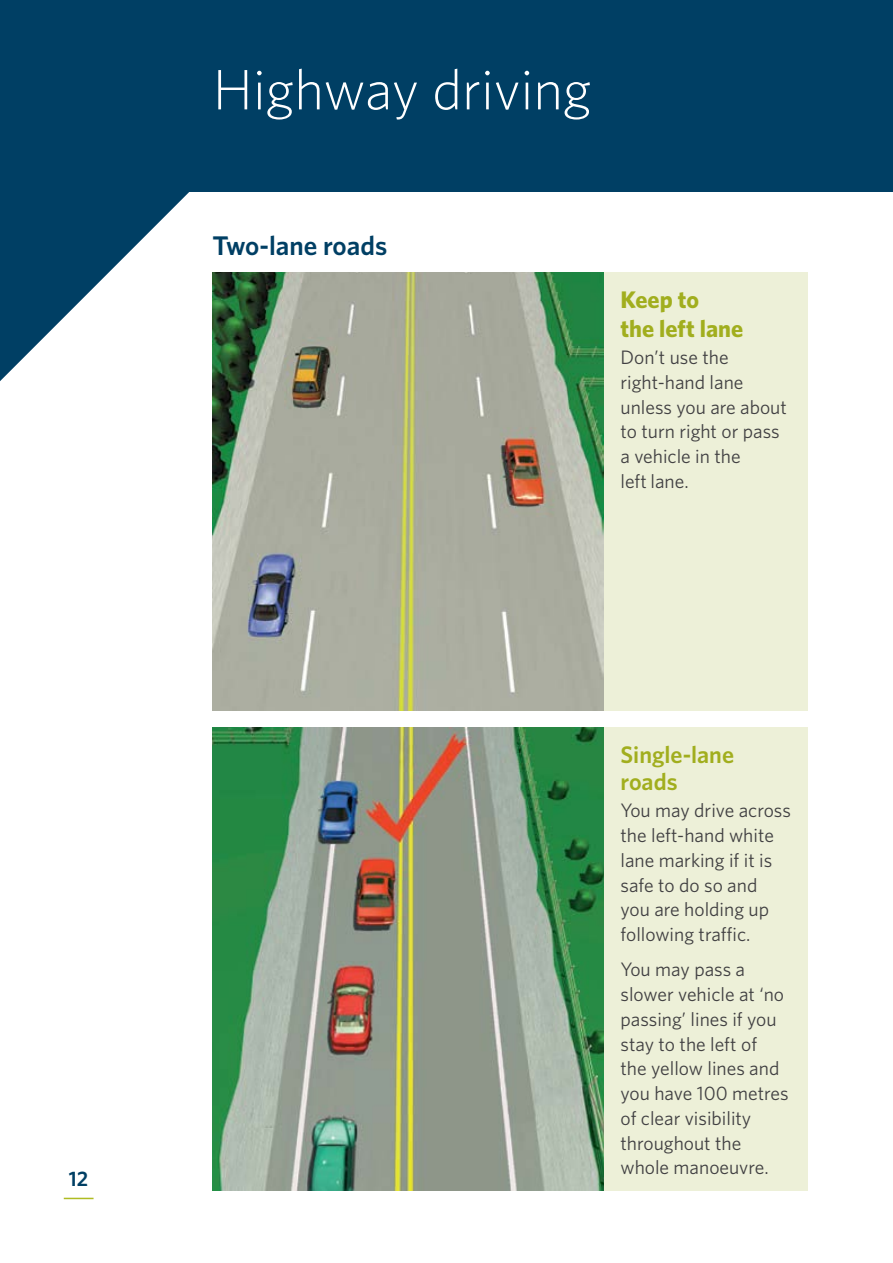
<style>
.page{position:relative;width:893px;height:1263px;background:#fff}
.page>*{position:absolute;margin:0;border:0;box-sizing:border-box;transform-origin:0 0}
.t1{font:300 57px "Whitney";color:#fff}
.t2{font:600 27px "Whitney";color:#003f64}
.t3{font:700 24px/28.8px "Whitney";color:#a1ae1e}
.t4{font:600 24px/27px "Whitney";color:#a1ae1e}
.t5{font:600 21px "Whitney";color:#003f64}
.t6{font:19.5px/24.8px "Whitney";color:#414042}
</style>
<div class="page">
<div style="left:0;top:0;width:893px;height:191px;background:#003f64"></div>
<svg style="left:0;top:191px;width:191px;height:190px"></svg>
<div style="left:603px;top:272px;width:205px;height:438px;background:#edf0d8"></div>
<img style="left:213px;top:272px;width:391px;height:438px">
<div style="left:603px;top:727px;width:205px;height:464px;background:#edf0d8"></div>
<img style="left:213px;top:727px;width:391px;height:464px">
<hr style="left:64px;top:1198px;width:30px;height:1px;background:#afbc22">
<p class="t5" style="left:69px;top:1165px;width:21px">12</p>
<h1 class="t1" style="left:213px;top:52px;width:380px">Highway driving</h1>
<h2 class="t2" style="left:213px;top:228px;width:176px">Two-lane roads</h2>
<p class="t3" style="left:620px;top:285px;width:124px">Keep to<br>the left lane</p>
<p class="t6" style="left:620px;top:344px;width:168px">Don’t use the right-hand lane unless you are about to turn right or pass a vehicle in the<br>left lane.</p>
<p class="t4" style="left:620px;top:741px;width:115px">Single-lane roads</p>
<p class="t6" style="left:620px;top:798px;width:172px">You may drive across the left-hand white lane marking if it is safe to do so and you are holding up following traffic.</p>
<p class="t6" style="left:620px;top:957px;width:170px">You may pass a slower vehicle at ‘no passing’ lines if you stay to the left of<br>the yellow lines and you have 100 metres of clear visibility throughout the whole manoeuvre.</p>
</div>
